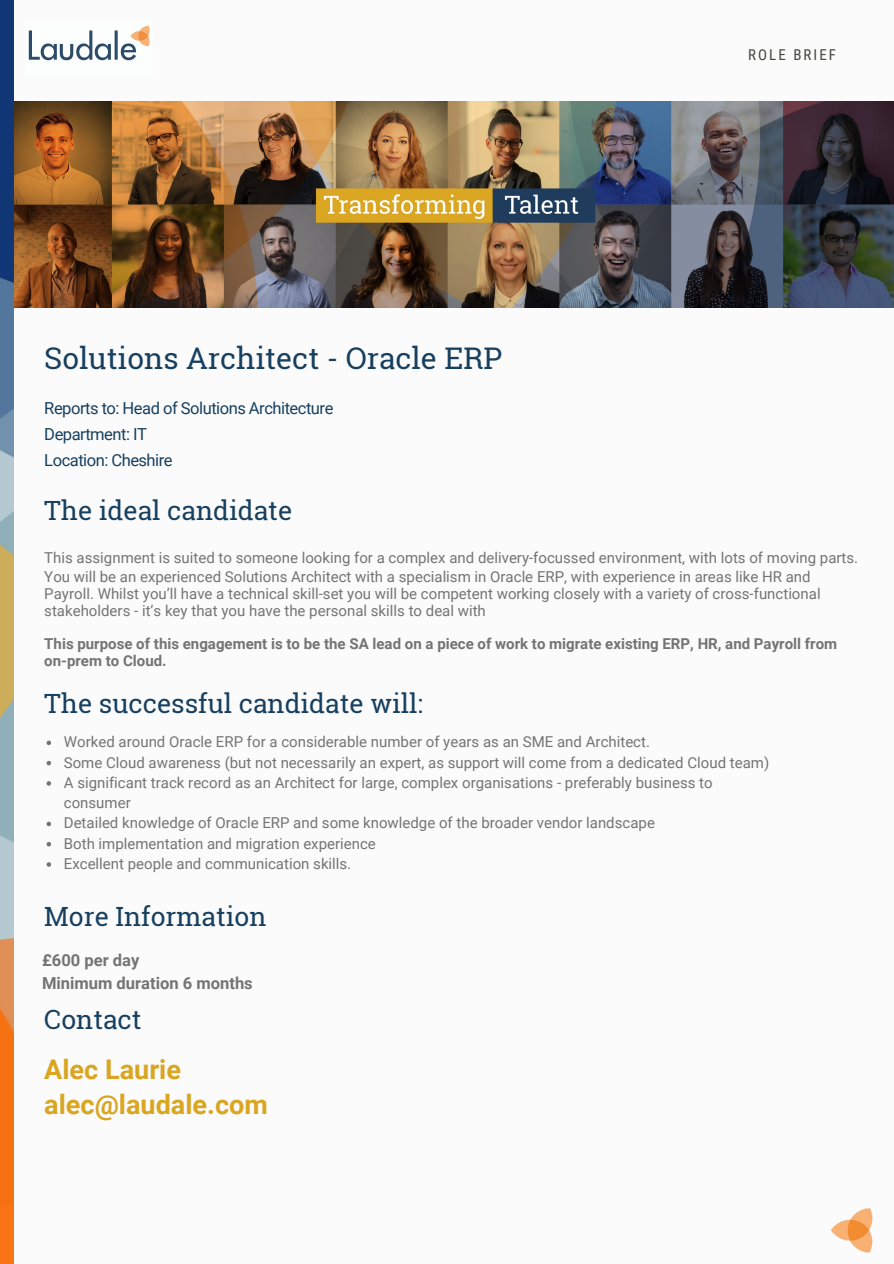
<style>
.page{position:relative;width:894px;height:1264px;background:#fff}
.page>*{position:absolute;margin:0;border:0;box-sizing:border-box;transform-origin:0 0}
.t1{font:29.85px "Roboto Slab";color:#174060}
.t2{font:700 27px/35px "Roboto";color:#daa520}
.t3{font:26.55px "Roboto Slab";color:#174060}
.t4{font:16.5px/26px "Roboto";letter-spacing:-.03em;color:#174060}
.t5{font:700 16.5px/22.5px "Roboto";color:#747474}
.t6{font:15px/20.2px "Roboto";color:#747474}
.t7{font:700 15px/17px "Roboto";color:#747474}
.t8{font:14.85px "Roboto Condensed";letter-spacing:.14em;color:#444440}
</style>
<div class="page">
<div style="left:0;top:0;width:893px;height:1263px;background:#fbfbfb"></div>
<img style="left:14px;top:101px;width:879px;height:206px">
<img style="left:28px;top:25px;width:122px;height:36px">
<svg style="left:47px;top:740px;width:4px;height:5px"></svg>
<svg style="left:47px;top:761px;width:4px;height:4px"></svg>
<svg style="left:47px;top:781px;width:4px;height:4px"></svg>
<svg style="left:47px;top:821px;width:4px;height:5px"></svg>
<svg style="left:47px;top:842px;width:4px;height:4px"></svg>
<svg style="left:47px;top:862px;width:4px;height:4px"></svg>
<img style="left:831px;top:1208px;width:42px;height:44px">
<img style="left:0;top:0;width:14px;height:1263px">
<h1 class="t1" style="left:44px;top:338px;width:459px">Solutions Architect - Oracle ERP</h1>
<p class="t4" style="left:44px;top:395px;width:290px">Reports to: Head of Solutions Architecture<br>Department: IT<br>Location: Cheshire</p>
<p class="t8" style="left:748px;top:46px;width:89px">ROLE BRIEF</p>
<h3 class="t3" style="left:44px;top:492px;width:249px">The ideal candidate</h3>
<p class="t6" style="left:44px;top:548px;width:815px;line-height:19.2px">This assignment is suited to someone looking for a complex and delivery-focussed environment, with lots of moving parts.<br>You will be an experienced Solutions Architect with a specialism in Oracle ERP, with experience in areas like HR and</p>
<p class="t6" style="left:44px;top:585px;width:777px;line-height:17px">Payroll. Whilst you’ll have a technical skill-set you will be competent working closely with a variety of cross-functional stakeholders - it’s key that you have the personal skills to deal with</p>
<p class="t7" style="left:44px;top:635px;width:794px">This purpose of this engagement is to be the SA lead on a piece of work to migrate existing ERP, HR, and Payroll from on-prem to Cloud.</p>
<h3 class="t3" style="left:44px;top:684px;width:380px">The successful candidate will:</h3>
<p class="t6" style="left:64px;top:732px;width:706px">Worked around Oracle ERP for a considerable number of years as an SME and Architect.<br>Some Cloud awareness (but not necessarily an expert, as support will come from a dedicated Cloud team)<br>A significant track record as an Architect for large, complex organisations - preferably business to consumer<br>Detailed knowledge of Oracle ERP and some knowledge of the broader vendor landscape<br>Both implementation and migration experience<br>Excellent people and communication skills.</p>
<h3 class="t3" style="left:44px;top:897px;width:223px">More Information</h3>
<p class="t5" style="left:42px;top:949px;width:212px">£600 per day<br>Minimum duration 6 months</p>
<h3 class="t3" style="left:44px;top:1001px;width:99px">Contact</h3>
<h2 class="t2" style="left:44px;top:1051px;width:225px">Alec Laurie alec@laudale.com</h2>
</div>
